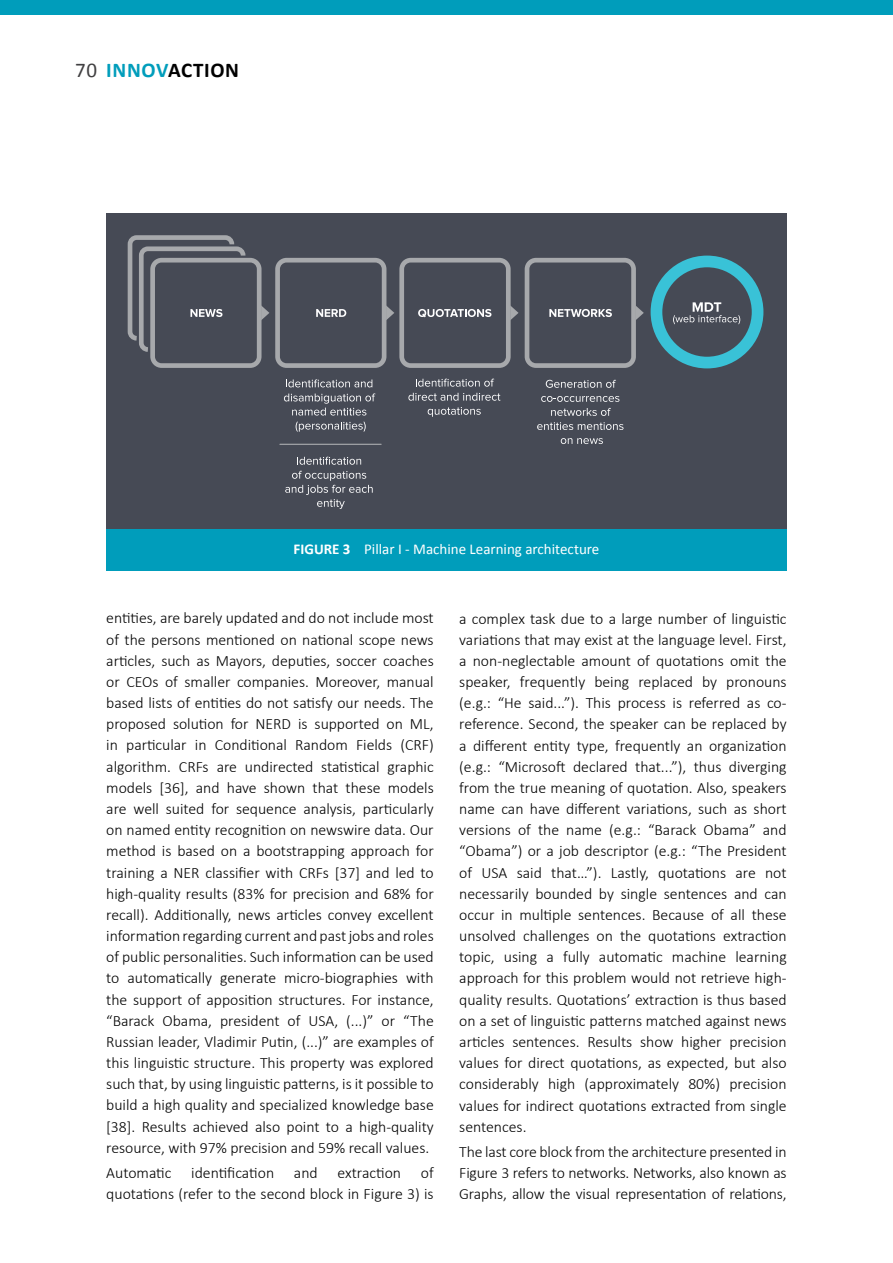
<style>
.page{position:relative;width:893px;height:1263px;background:#fff}
.page>*{position:absolute;margin:0;border:0;box-sizing:border-box;transform-origin:0 0}
.t1{font:700 21px "Calibri";letter-spacing:.03em;color:#000}
.t2{font:300 15.75px/21.1px "Calibri";color:#000;text-align:justify}
.t3{font:15px "Calibri";color:#fff}
.s1{font-weight:400;color:#414042}
.s2{color:#009dbb}
.s3{font-weight:700}
</style>
<div class="page">
<div style="left:0;top:0;width:893px;height:15px;background:#009dbb"></div>
<div style="left:106px;top:528px;width:681px;height:43px;background:#009dbb"></div>
<div style="left:106px;top:213px;width:681px;height:315px;background:#464a55"></div>
<svg style="left:286px;top:379px;width:86px;height:8px"></svg>
<svg style="left:284px;top:393px;width:91px;height:39px"></svg>
<svg style="left:297px;top:457px;width:64px;height:8px"></svg>
<svg style="left:285px;top:471px;width:88px;height:38px"></svg>
<svg style="left:546px;top:380px;width:70px;height:8px"></svg>
<svg style="left:541px;top:396px;width:78px;height:6px"></svg>
<svg style="left:551px;top:408px;width:60px;height:8px"></svg>
<svg style="left:537px;top:422px;width:86px;height:8px"></svg>
<svg style="left:561px;top:438px;width:42px;height:6px"></svg>
<svg style="left:416px;top:379px;width:78px;height:8px"></svg>
<svg style="left:408px;top:393px;width:92px;height:8px"></svg>
<svg style="left:428px;top:407px;width:53px;height:10px"></svg>
<hr style="left:280px;top:444px;width:101px;height:1px;background:#a7a9ac">
<svg style="left:275px;top:258px;width:243px;height:110px"></svg>
<svg style="left:525px;top:258px;width:119px;height:110px"></svg>
<svg style="left:651px;top:256px;width:112px;height:112px"></svg>
<svg style="left:127px;top:235px;width:142px;height:133px"></svg>
<h1 class="t1" style="left:75px;top:56px;width:166px"><span class="s1">70</span> <span class="s2">INNOV</span>ACTION</h1>
<p class="t3" style="left:294px;top:538px;width:307px"><span class="s3">FIGURE 3</span> Pillar I - Machine Learning architecture</p>
<p class="t2" style="left:106px;top:607px;width:329px">entities, are barely updated and do not include most of the persons mentioned on national scope news articles, such as Mayors, deputies, soccer coaches or CEOs of smaller companies. Moreover, manual based lists of entities do not satisfy our needs. The proposed solution for NERD is supported on ML, in particular in Conditional Random Fields (CRF) algorithm. CRFs are undirected statistical graphic models [36], and have shown that these models are well suited for sequence analysis, particularly on named entity recognition on newswire data. Our method is based on a bootstrapping approach for training a NER classifier with CRFs [37] and led to high-quality results (83% for precision and 68% for recall). Additionally, news articles convey excellent information regarding current and past jobs and roles of public personalities. Such information can be used to automatically generate micro-biographies with the support of apposition structures. For instance, “Barack Obama, president of USA, (...)” or “The Russian leader, Vladimir Putin, (...)” are examples of this linguistic structure. This property was explored such that, by using linguistic patterns, is it possible to build a high quality and specialized knowledge base [38]. Results achieved also point to a high-quality resource, with 97% precision and 59% recall values.</p>
<p class="t2" style="left:106px;top:1162px;width:67px">Automatic</p>
<p class="t2" style="left:191px;top:1162px;width:84px">identification</p>
<p class="t2" style="left:294px;top:1162px;width:25px">and</p>
<p class="t2" style="left:337px;top:1162px;width:65px">extraction</p>
<p class="t2" style="left:106px;top:1162px;width:329px;text-align:right">of<br>quotations (refer to the second block in Figure 3) is</p>
<p class="t2" style="left:459px;top:608px;width:329px">a complex task due to a large number of linguistic variations that may exist at the language level. First, a non-neglectable amount of quotations omit the speaker, frequently being replaced by pronouns (e.g.: “He said...”). This process is referred as co&shy;reference. Second, the speaker can be replaced by a different entity type, frequently an organization (e.g.: “Microsoft declared that...”), thus diverging from the true meaning of quotation. Also, speakers name can have different variations, such as short versions of the name (e.g.: “Barack Obama” and “Obama”) or a job descriptor (e.g.: “The President of USA said that…”). Lastly, quotations are not necessarily bounded by single sentences and can occur in multiple sentences. Because of all these unsolved challenges on the quotations extraction topic, using a fully automatic machine learning approach for this problem would not retrieve high&shy;quality results. Quotations’ extraction is thus based on a set of linguistic patterns matched against news articles sentences. Results show higher precision values for direct quotations, as expected, but also considerably high (approximately 80%) precision values for indirect quotations extracted from single sentences.</p>
<p class="t2" style="left:459px;top:1141px;width:329px">The last core block from the architecture presented in Figure 3 refers to networks. Networks, also known as Graphs, allow the visual representation of relations,</p>
</div>
